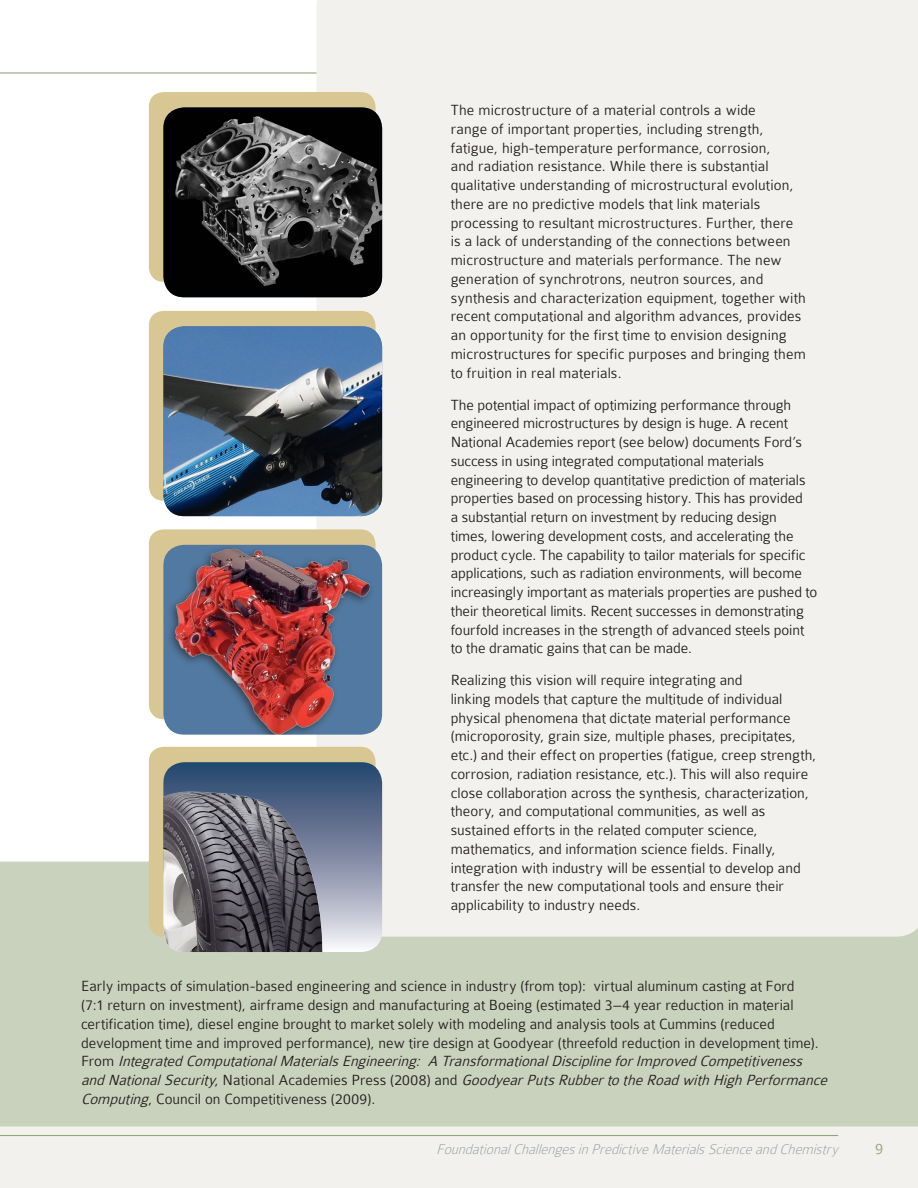
<style>
.page{position:relative;width:918px;height:1188px;background:#fff}
.page>*{position:absolute;margin:0;border:0;box-sizing:border-box;transform-origin:0 0}
.t1{font:300 16.5px "Colaborate";color:#92a679}
.Body_text{font:300 15.75px/18.8px "Colaborate";color:#231f20}
.Content_headers{font:italic 100 15px "Colaborate";color:#8d9a9c}
.s1{font-style:italic}
</style>
<div class="page">
<hr style="left:0;top:72px;width:749px;height:2px;background:#92a679">
<div style="left:0;top:1127px;width:918px;height:61px;background:#f2f1ed"></div>
<div style="left:0;top:862px;width:918px;height:265px;background:#c9d2bc"></div>
<div style="left:317px;top:0;width:601px;height:937px;background:#f2f1ed"></div>
<div style="left:149px;top:311px;width:227px;height:190px;background:#d9c793;border-radius:15px"></div>
<div style="left:149px;top:92px;width:227px;height:190px;background:#d9c793;border-radius:15px"></div>
<div style="left:149px;top:529px;width:227px;height:190px;background:#d9c793;border-radius:15px"></div>
<div style="left:149px;top:747px;width:227px;height:190px;background:#d9c793;border-radius:15px"></div>
<img style="left:163px;top:326px;width:219px;height:190px">
<img style="left:163px;top:107px;width:219px;height:190px">
<div style="left:163px;top:545px;width:219px;height:190px;background:#5279a1;border-radius:21px"></div>
<div style="left:165px;top:545px;width:209px;height:190px;background:#231f20;opacity:.65"></div>
<img style="left:175px;top:545px;width:196px;height:190px">
<svg style="left:163px;top:762px;width:219px;height:190px;background:#6f809a"></svg>
<img style="left:163px;top:790px;width:161px;height:162px">
<hr style="left:0;top:1135px;width:838px;height:1px;background:#92a679">
<p class="Body_text" style="left:451px;top:101px;width:357px">The microstructure of a material controls a wide<br>range of important properties, including strength, fatigue, high-temperature performance, corrosion,<br>and radiation resistance. While there is substantial qualitative understanding of microstructural evolution, there are no predictive models that link materials processing to resultant microstructures. Further, there is a lack of understanding of the connections between microstructure and materials performance. The new generation of synchrotrons, neutron sources, and synthesis and characterization equipment, together with recent computational and algorithm advances, provides an opportunity for the first time to envision designing microstructures for specific purposes and bringing them to fruition in real materials.</p>
<p class="Body_text" style="left:451px;top:395px;width:368px">The potential impact of optimizing performance through engineered microstructures by design is huge. A recent National Academies report (see below) documents Ford’s success in using integrated computational materials engineering to develop quantitative prediction of materials properties based on processing history. This has provided<br>a substantial return on investment by reducing design times, lowering development costs, and accelerating the product cycle. The capability to tailor materials for specific applications, such as radiation environments, will become increasingly important as materials properties are pushed to their theoretical limits. Recent successes in demonstrating fourfold increases in the strength of advanced steels point to the dramatic gains that can be made.</p>
<p class="Body_text" style="left:451px;top:671px;width:367px">Realizing this vision will require integrating and<br>linking models that capture the multitude of individual physical phenomena that dictate material performance (microporosity, grain size, multiple phases, precipitates, etc.) and their effect on properties (fatigue, creep strength, corrosion, radiation resistance, etc.). This will also require close collaboration across the synthesis, characterization, theory, and computational communities, as well as sustained efforts in the related computer science, mathematics, and information science fields. Finally, integration with industry will be essential to develop and transfer the new computational tools and ensure their applicability to industry needs.</p>
<p class="Body_text" style="left:81px;top:977px;width:752px">Early impacts of simulation-based engineering and science in industry (from top): virtual aluminum casting at Ford<br>(7:1 return on investment), airframe design and manufacturing at Boeing (estimated 3–4 year reduction in material certification time), diesel engine brought to market solely with modeling and analysis tools at Cummins (reduced development time and improved performance), new tire design at Goodyear (threefold reduction in development time).<br>F r o m <span class="s1">IntegratedComputationalMaterialsEngineering: A TransformationalDisciplineforImprovedCompetitiveness andNationalSecurity</span>, N a t i o n a l A c a d e m i e s P r e s s ( 2 0 0 8 ) a n d <span class="s1">GoodyearPutsRubbertotheRoadwithHighPerformance Computing</span>, Council on Competitiveness (2009).</p>
<p class="Content_headers" style="left:436px;top:1142px;width:408px">FoundationalChallengesinPredictiveMaterialsScienceandChemistry</p>
<p class="t1" style="left:875px;top:1140px;width:10px">9</p>
</div>
